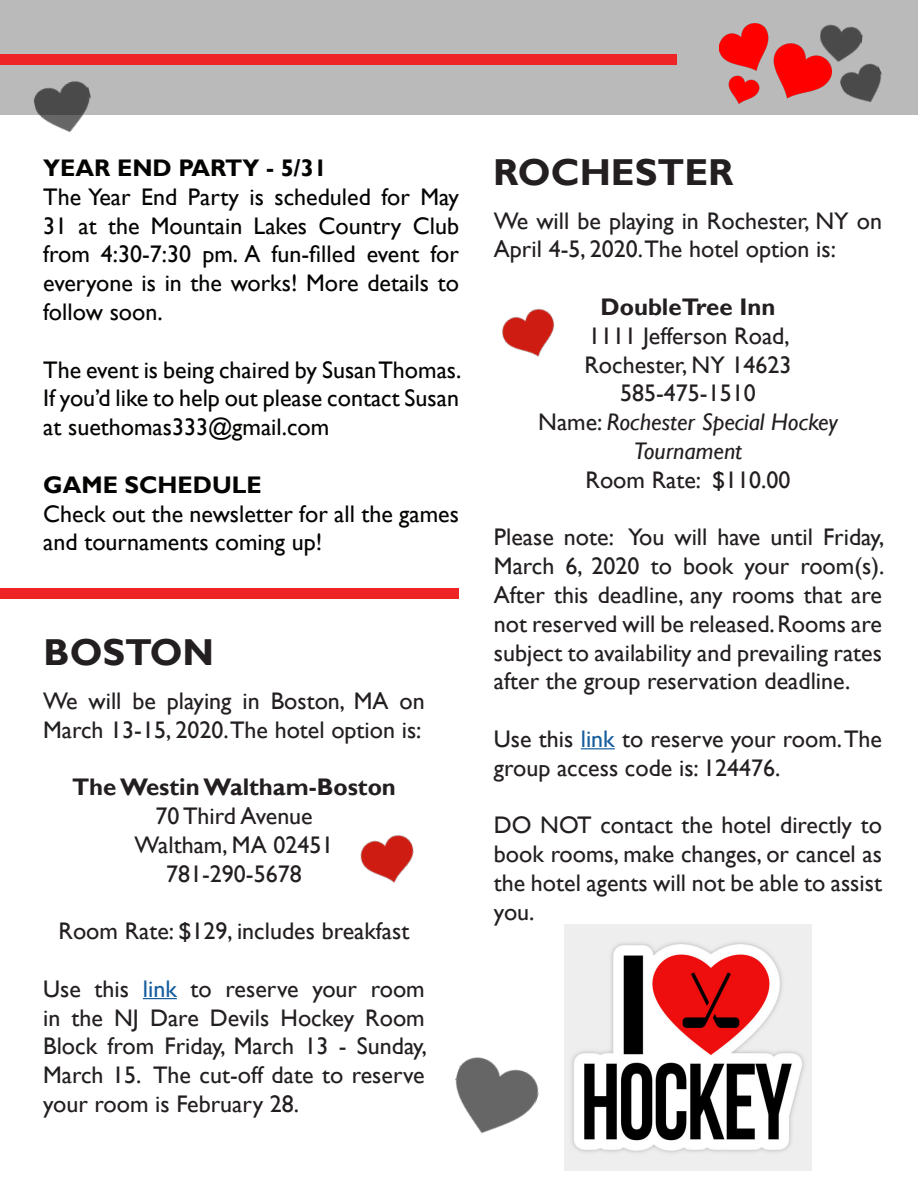
<style>
.page{position:relative;width:918px;height:1188px;background:#fff}
.page>*{position:absolute;margin:0;border:0;box-sizing:border-box;transform-origin:0 0}
.t1{font:700 37.5px "Gill Sans";color:#231f20}
.t2{font:24px/28.8px "Gill Sans";color:#231f20}
.t3{font:24px/28.8px "Gill Sans";color:#040503;text-align:justify}
.t4{font:italic 24px/28.8px "Gill Sans";color:#231f20;text-align:center}
.t5{font:700 24px "Gill Sans";color:#231f20}
.t6{font:700 24px "Gill Sans";color:#040503}
.s1{color:#175d9e}
.s2{font-style:normal}
</style>
<div class="page">
<div style="left:0;top:0;width:918px;height:115px;background:#bababa"></div>
<div style="left:0;top:54px;width:677px;height:11px;background:#ee2325"></div>
<div style="left:0;top:589px;width:459px;height:10px;background:#ee2325"></div>
<hr style="left:143px;top:998px;width:34px;height:1px;background:#175d9e">
<hr style="left:581px;top:748px;width:34px;height:1px;background:#175d9e">
<img style="left:565px;top:924px;width:246px;height:247px">
<img style="left:360px;top:835px;width:54px;height:48px">
<img style="left:502px;top:308px;width:53px;height:49px">
<img style="left:455px;top:1057px;width:84px;height:77px">
<img style="left:720px;top:24px;width:111px;height:79px">
<img style="left:840px;top:63px;width:42px;height:39px">
<img style="left:817px;top:24px;width:47px;height:44px">
<img style="left:33px;top:81px;width:58px;height:52px">
<p class="t6" style="left:43px;top:153px;width:285px">YEAR END PARTY - 5/31</p>
<p class="t3" style="left:43px;top:183px;width:417px">The Year End Party is scheduled for May 31 at the Mountain Lakes Country Club from 4:30-7:30 pm. A fun-filled event for everyone is in the works! More details to follow soon.</p>
<p class="t3" style="left:43px;top:356px;width:420px">The event is being chaired by Susan Thomas.<br>If you’d like to help out please contact Susan at suethomas333@gmail.com</p>
<p class="t6" style="left:43px;top:470px;width:220px">GAME SCHEDULE</p>
<p class="t3" style="left:43px;top:500px;width:417px">Check out the newsletter for all the games and tournaments coming up!</p>
<p class="t1" style="left:44px;top:630px;width:172px">BOSTON</p>
<p class="t2" style="left:43px;top:687px;width:383px">We will be playing in Boston, MA on<br>March 13-15, 2020.The hotel option is:</p>
<p class="t5" style="left:72px;top:773px;width:325px">The Westin Waltham-Boston</p>
<p class="t2" style="left:155px;top:802px;width:159px">70 Third Avenue</p>
<p class="t2" style="left:135px;top:831px;width:200px">Waltham, MA 02451</p>
<p class="t2" style="left:166px;top:860px;width:137px">781-290-5678</p>
<p class="t2" style="left:59px;top:917px;width:352px">Room Rate: $129, includes breakfast</p>
<p class="t2" style="left:43px;top:975px;width:385px;text-align:justify">Use this <span class="s1">link</span> to reserve your room in the NJ Dare Devils Hockey Room Block from Friday, March 13 - Sunday, March 15. The cut-off date to reserve your room is February 28.</p>
<p class="t1" style="left:493px;top:150px;width:242px">ROCHESTER</p>
<p class="t2" style="left:494px;top:207px;width:390px">We will be playing in Rochester, NY on<br>April 4-5, 2020.The hotel option is:</p>
<p class="t5" style="left:601px;top:292px;width:176px">DoubleTree Inn</p>
<p class="t2" style="left:589px;top:322px;width:203px">1111 Jefferson Road,</p>
<p class="t2" style="left:584px;top:351px;width:209px">Rochester, NY 14623</p>
<p class="t2" style="left:620px;top:379px;width:137px">585-475-1510</p>
<p class="t4" style="left:538px;top:408px;width:301px"><span class="s2">Name:</span> Rochester Special Hockey<br>Tournament</p>
<p class="t2" style="left:586px;top:466px;width:206px">Room Rate: $110.00</p>
<p class="t2" style="left:494px;top:523px;width:392px;text-align:justify">Please note: You will have until Friday, March 6, 2020 to book your room(s).<br>After this deadline, any rooms that are not reserved will be released. Rooms are subject to availability and prevailing rates after the group reservation deadline.</p>
<p class="t2" style="left:494px;top:725px;width:390px">Use this <span class="s1">link</span> to reserve your room. The group access code is: 124476.</p>
<p class="t2" style="left:494px;top:811px;width:390px;text-align:justify">DO NOT contact the hotel directly to book rooms, make changes, or cancel as the hotel agents will not be able to assist you.</p>
</div>
